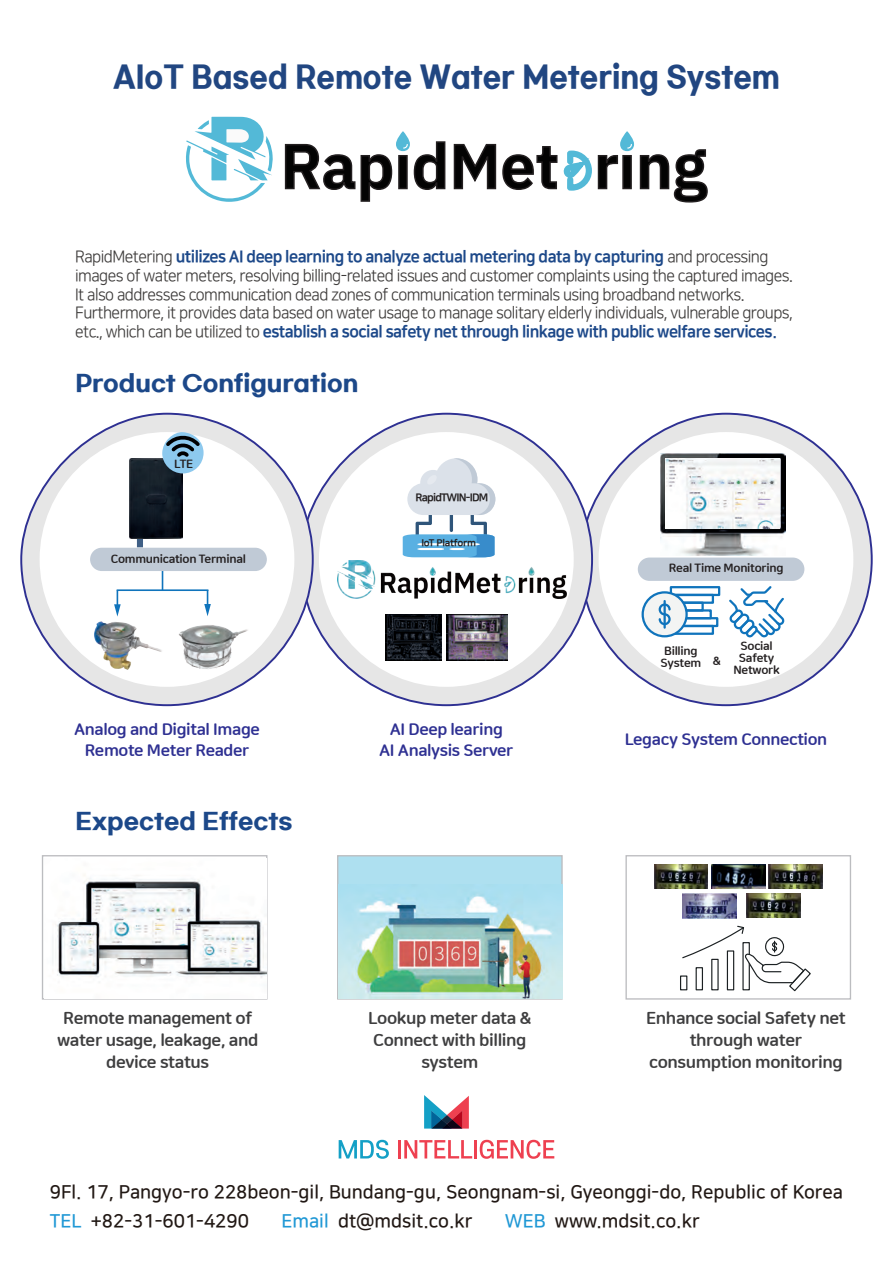
<style>
.page{position:relative;width:893px;height:1263px;background:#fff}
.page>*{position:absolute;margin:0;border:0;box-sizing:border-box;transform-origin:0 0}
.t1{font:30px "Gmarket Sans TTF Bold";color:#214681;scale:.9 1}
.t2{font:22.5px "Gmarket Sans TTF Bold";color:#1c4889}
.t3{font:18.45px/28.8px "Nanum Square ac B";color:#211814}
.t4{font:16.8px/21.9px "Nanum Square Round EB";letter-spacing:-.025em;color:#3e3e3f;text-align:center}
.t5{font:16.5px/18.8px "Nanum Square ac R";letter-spacing:-.035em;color:#3d3b3a;scale:.95 1}
.t6{font:16.5px "Nanum Square ac EB";letter-spacing:-.035em;color:#1c4889;scale:.95 1}
.t7{font:16.2px/21px "Nanum Square Round EB";letter-spacing:-.025em;color:#2e3092;text-align:center}
.t8{font:11.7px/12.1px "Nanum Square Round EB";letter-spacing:-.025em;color:#231f20;text-align:center}
.t9{font:10.8px "Nanum Square EB";letter-spacing:-.075em;color:#231f20}
.t10{font:9.75px "Nanum Square EB";letter-spacing:-.025em;color:#231f20}
.s1{font-family:"Nanum Square ac R";color:#3d3b3a}
.s2{color:#2098d5}
</style>
<div class="page">
<svg style="left:186px;top:117px;width:87px;height:85px"></svg>
<svg style="left:284px;top:131px;width:162px;height:71px"></svg>
<svg style="left:453px;top:131px;width:255px;height:72px"></svg>
<div style="left:580px;top:414px;width:292px;height:291px;background:#e6e6e6;border-radius:50%"></div>
<div style="left:599px;top:432px;width:254px;height:255px;background:#fff;border-radius:50%"></div>
<div style="left:301px;top:414px;width:291px;height:291px;background:#e6e6e6;border-radius:50%"></div>
<div style="left:21px;top:414px;width:292px;height:291px;background:#e6e6e6;border-radius:50%"></div>
<div style="left:319px;top:432px;width:255px;height:255px;background:#fff;border-radius:50%"></div>
<div style="left:40px;top:432px;width:254px;height:255px;background:#fff;border-radius:50%"></div>
<img style="left:94px;top:621px;width:68px;height:52px">
<img style="left:179px;top:625px;width:78px;height:49px">
<svg style="left:137px;top:538px;width:6px;height:9px"></svg>
<img style="left:129px;top:459px;width:53px;height:79px">
<svg style="left:162px;top:432px;width:42px;height:41px"></svg>
<hr style="left:117px;top:589px;width:91px;height:2px;background:#1074bc">
<svg style="left:204px;top:590px;width:7px;height:26px"></svg>
<svg style="left:114px;top:590px;width:7px;height:27px"></svg>
<svg style="left:162px;top:571px;width:1px;height:18px"></svg>
<div style="left:90px;top:548px;width:177px;height:23px;background:#c0cad6;border-radius:12px"></div>
<div style="left:638px;top:557px;width:166px;height:24px;background:#c0cad6;border-radius:12px"></div>
<img style="left:660px;top:453px;width:125px;height:102px">
<img style="left:665px;top:459px;width:115px;height:70px">
<div style="left:663px;top:625px;width:51px;height:10px;border:2px solid #1074bc"></div>
<div style="left:668px;top:617px;width:50px;height:10px;border:2px solid #1074bc"></div>
<div style="left:661px;top:609px;width:51px;height:10px;border:2px solid #1074bc"></div>
<div style="left:653px;top:601px;width:51px;height:11px;border:2px solid #1074bc"></div>
<div style="left:663px;top:594px;width:51px;height:10px;border:2px solid #1074bc"></div>
<div style="left:670px;top:586px;width:50px;height:10px;border:2px solid #1074bc"></div>
<div style="left:643px;top:592px;width:44px;height:44px;background:#f3f4f3;border-radius:50%"></div>
<div style="left:642px;top:591px;width:46px;height:46px;border:2px solid #1074bc;border-radius:50%"></div>
<svg style="left:658px;top:603px;width:13px;height:22px"></svg>
<hr style="left:663px;top:601px;width:3px;height:27px;background:#1074bc">
<svg style="left:729px;top:586px;width:56px;height:52px"></svg>
<svg style="left:403px;top:458px;width:92px;height:99px"></svg>
<img style="left:337px;top:561px;width:229px;height:38px">
<img style="left:385px;top:615px;width:56px;height:45px">
<img style="left:447px;top:615px;width:60px;height:45px">
<div style="left:42px;top:855px;width:225px;height:144px;border:1px solid #bcbdc0"></div>
<img style="left:45px;top:858px;width:221px;height:141px">
<div style="left:337px;top:855px;width:226px;height:144px;background:#aee0f0;border:1px solid #bcbdc0"></div>
<img style="left:338px;top:885px;width:224px;height:113px">
<div style="left:625px;top:855px;width:226px;height:144px;border:1px solid #bcbdc0"></div>
<div style="left:680px;top:975px;width:7px;height:15px;border:1px solid #1b2022"></div>
<svg style="left:681px;top:925px;width:130px;height:67px"></svg>
<img style="left:769px;top:864px;width:53px;height:24px">
<img style="left:747px;top:893px;width:53px;height:25px">
<img style="left:654px;top:864px;width:54px;height:24px">
<img style="left:711px;top:864px;width:54px;height:24px">
<img style="left:683px;top:894px;width:54px;height:24px">
<svg style="left:424px;top:1095px;width:45px;height:34px"></svg>
<svg style="left:339px;top:1140px;width:50px;height:19px"></svg>
<hr style="left:398px;top:1140px;width:3px;height:18px;background:#ee4050">
<svg style="left:404px;top:1140px;width:68px;height:18px"></svg>
<hr style="left:474px;top:1140px;width:3px;height:18px;background:#ee4050">
<svg style="left:480px;top:1140px;width:74px;height:19px"></svg>
<h1 class="t1" style="left:113px;top:60px;width:742px">AIoT Based Remote Water Metering System</h1>
<p class="t6" style="left:75px;top:248px;width:731px"><span class="s1">RapidMetering</span> utilizes AI deep learning to analyze actual metering data by capturing <span class="s1">and processing</span></p>
<p class="t5" style="left:75px;top:267px;width:757px">images of water meters, resolving billing-related issues and customer complaints using the captured images.<br>It also addresses communication dead zones of communication terminals using broadband networks.<br>Furthermore, it provides data based on water usage to manage solitary elderly individuals, vulnerable groups,</p>
<p class="t6" style="left:75px;top:323px;width:741px"><span class="s1">etc., which can be utilized to</span> establish a social safety net through linkage with public welfare services.</p>
<h2 class="t2" style="left:76px;top:370px;width:284px">Product Configuration</h2>
<p class="t8" style="left:174px;top:459px;width:20px">LTE</p>
<p class="t8" style="left:111px;top:553px;width:137px">Communication Terminal</p>
<p class="t9" style="left:416px;top:492px;width:74px">RapidTWIN-IDM</p>
<p class="t10" style="left:421px;top:537px;width:56px">IoT Platform</p>
<p class="t8" style="left:669px;top:563px;width:116px">Real Time Monitoring</p>
<p class="t8" style="left:661px;top:645px;width:42px">Billing<br>System</p>
<p class="t8" style="left:733px;top:640px;width:48px">Social<br>Safety<br>Network</p>
<p class="t8" style="left:713px;top:655px;width:10px">&amp;</p>
<p class="t7" style="left:74px;top:719px;width:187px">Analog and Digital Image<br>Remote Meter Reader</p>
<p class="t7" style="left:379px;top:719px;width:136px">AI Deep learing<br>AI Analysis Server</p>
<p class="t7" style="left:625px;top:730px;width:204px">Legacy System Connection</p>
<h2 class="t2" style="left:76px;top:808px;width:219px">Expected Effects</h2>
<p class="t4" style="left:57px;top:1007px;width:203px">Remote management of water usage, leakage, and device status</p>
<p class="t4" style="left:368px;top:1007px;width:165px">Lookup meter data &amp;<br>Connect with billing system</p>
<p class="t4" style="left:646px;top:1007px;width:201px">Enhance social Safety net through water consumption monitoring</p>
<p class="t3" style="left:50px;top:1178px;width:795px">9Fl. 17, Pangyo-ro 228beon-gil, Bundang-gu, Seongnam-si, Gyeonggi-do, Republic of Korea<br><span class="s2">TEL</span> +82-31-601-4290</p>
<p class="t3" style="left:281px;top:1207px;width:193px"><span class="s2">Email</span> dt@mdsit.co.kr</p>
<p class="t3" style="left:505px;top:1207px;width:196px"><span class="s2">WEB</span> www.mdsit.co.kr</p>
</div>
